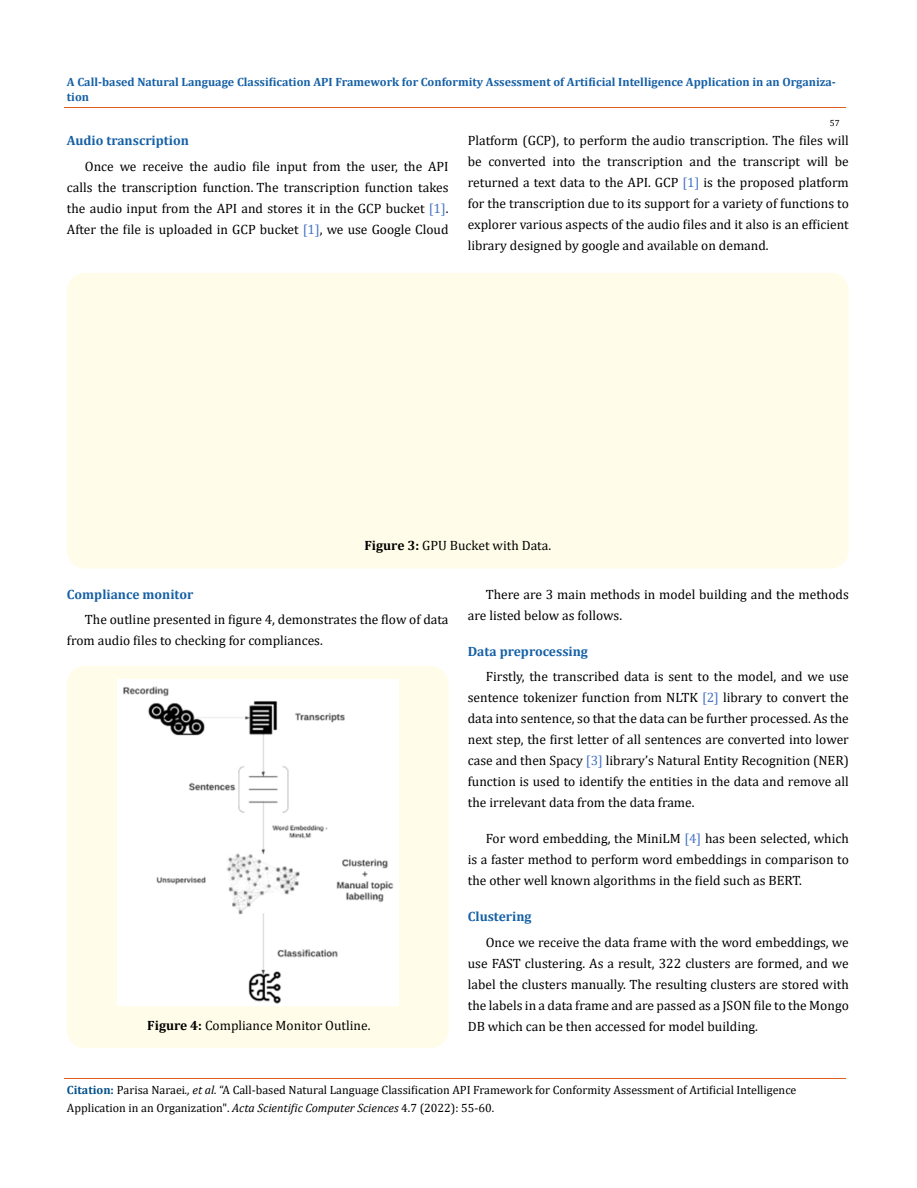
<style>
.page{position:relative;width:917px;height:1188px;background:#fff}
.page>*{position:absolute;margin:0;border:0;box-sizing:border-box;transform-origin:0 0}
.t1{font:13.5px/21px "Cambria";color:#000;text-align:justify}
.t2{font:700 13.5px "Cambria";color:#1560a6}
.t3{font:12px/18px "Cambria";color:#000}
.t4{font:700 12px/15px "Cambria";color:#1560a6}
.t5{font:9px "Cambria";color:#000}
.s1{color:#4472c4}
.s2{font-weight:700}
.s3{font-weight:700;color:#035089}
.s4{font-style:italic}
</style>
<div class="page">
<div style="left:67px;top:273px;width:781px;height:296px;background:#fffde9;border-radius:18px"></div>
<div style="left:67px;top:666px;width:381px;height:382px;background:#fffde9;border-radius:18px"></div>
<img style="left:117px;top:679px;width:281px;height:327px">
<hr style="left:64px;top:108px;width:781px;height:1px;background:#e05d1a">
<hr style="left:64px;top:1078px;width:781px;height:1px;background:#e05d1a">
<p class="t4" style="left:67px;top:74px;width:770px">A Call-based Natural Language Classification API Framework for Conformity Assessment of Artificial Intelligence Application in an Organiza&shy;tion</p>
<p class="t2" style="left:67px;top:131px;width:123px">Audio transcription</p>
<p class="t1" style="left:67px;top:156px;width:383px;text-indent:18px">Once we receive the audio file input from the user, the API calls the transcription function. The transcription function takes the audio input from the API and stores it in the GCP bucket <span class="s1">[1]</span>.<br>After the file is uploaded in GCP bucket <span class="s1">[1]</span>, we use Google Cloud</p>
<p class="t5" style="left:829px;top:118px;width:11px">57</p>
<p class="t1" style="left:468px;top:130px;width:382px">Platform (GCP), to perform the audio transcription. The files will be converted into the transcription and the transcript will be returned a text data to the API. GCP <span class="s1">[1]</span> is the proposed platform for the transcription due to its support for a variety of functions to explorer various aspects of the audio files and it also is an efficient library designed by google and available on demand.</p>
<p class="t1" style="left:364px;top:535px;width:188px"><span class="s2">Figure 3:</span> GPU Bucket with Data.</p>
<p class="t2" style="left:67px;top:584px;width:128px">Compliance monitor</p>
<p class="t1" style="left:67px;top:609px;width:383px;text-indent:18px">The outline presented in figure 4, demonstrates the flow of data from audio files to checking for compliances.</p>
<p class="t1" style="left:147px;top:1015px;width:224px"><span class="s2">Figure 4:</span> Compliance Monitor Outline.</p>
<p class="t1" style="left:468px;top:583px;width:382px;text-indent:18px">There are 3 main methods in model building and the methods are listed below as follows.</p>
<p class="t2" style="left:468px;top:641px;width:122px">Data preprocessing</p>
<p class="t1" style="left:468px;top:666px;width:382px;text-indent:18px">Firstly, the transcribed data is sent to the model, and we use sentence tokenizer function from NLTK <span class="s1">[2]</span> library to convert the data into sentence, so that the data can be further processed. As the next step, the first letter of all sentences are converted into lower case and then Spacy <span class="s1">[3]</span> library’s Natural Entity Recognition (NER) function is used to identify the entities in the data and remove all the irrelevant data from the data frame.</p>
<p class="t1" style="left:468px;top:828px;width:382px;text-indent:18px">For word embedding, the MiniLM <span class="s1">[4]</span> has been selected, which is a faster method to perform word embeddings in comparison to the other well known algorithms in the field such as BERT.</p>
<p class="t2" style="left:468px;top:907px;width:65px">Clustering</p>
<p class="t1" style="left:468px;top:931px;width:382px;text-indent:18px">Once we receive the data frame with the word embeddings, we use FAST clustering. As a result, 322 clusters are formed, and we label the clusters manually. The resulting clusters are stored with the labels in a data frame and are passed as a JSON file to the Mongo DB which can be then accessed for model building.</p>
<p class="t3" style="left:67px;top:1081px;width:731px"><span class="s3">Citation:</span> Parisa Naraei<span class="s4">., et al.</span> “A Call-based Natural Language Classification API Framework for Conformity Assessment of Artificial Intelligence<br>Application in an Organization". <span class="s4">Acta Scientific Computer Sciences</span> 4.7 (2022): 55-60.</p>
</div>
